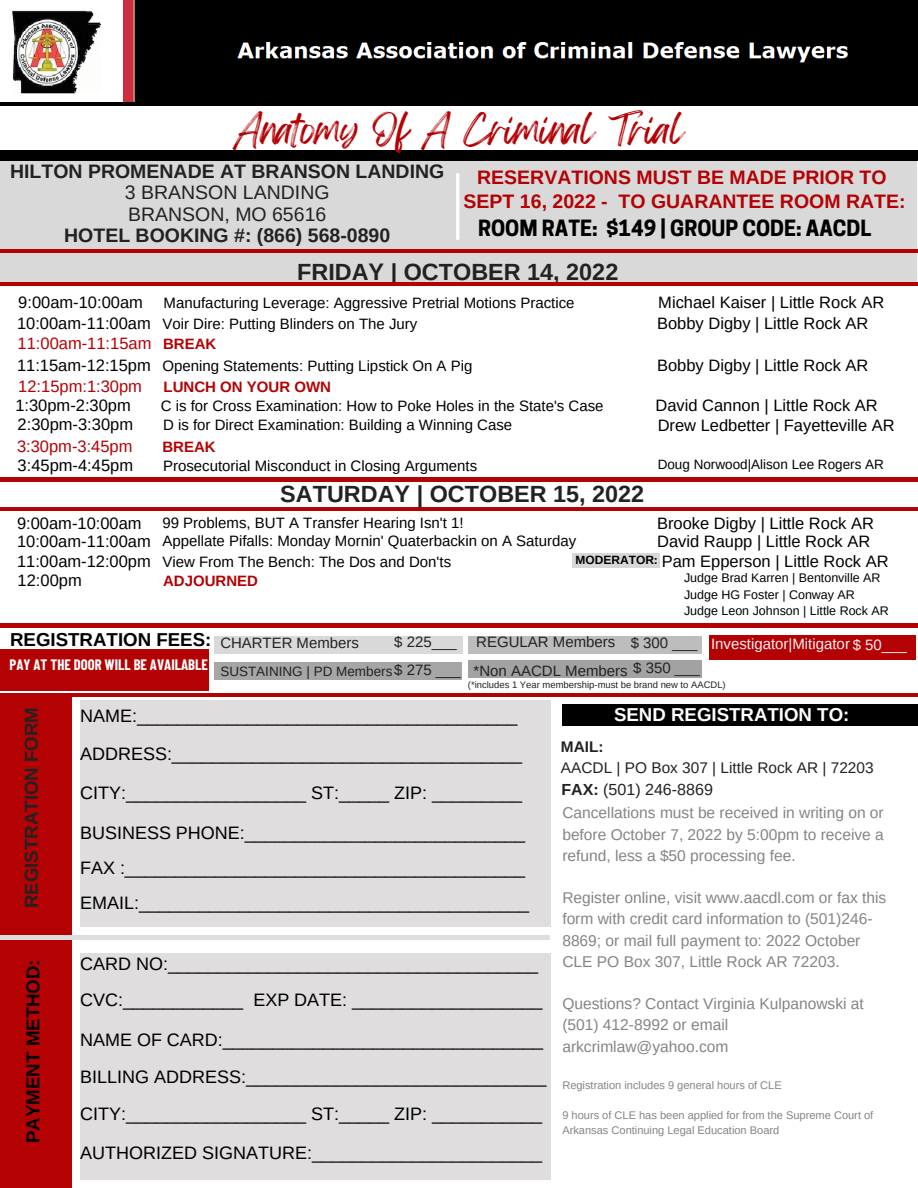
<style>
.page{position:relative;width:918px;height:1188px;background:#fff}
.page>*{position:absolute;margin:0;border:0;box-sizing:border-box;transform-origin:0 0}
.t1{font:33.75px "Feeling Passionate";color:#b40104}
.t2{font:700 23.4px "Arimo";color:#222}
.t3{font:700 21px "Cooper Hewitt";color:#000}
.t4{font:700 19.5px/23.7px "Arimo";color:#b40104;text-align:center}
.t5{font:700 19.5px "Arimo";color:#222}
.t6{font:19.5px/21.3px "Arimo";color:#222}
.t7{font:700 18.75px "Arimo";color:#000}
.t8{font:700 18.75px "Arimo";color:#fff}
.t9{font:700 18.75px "Arimo";color:#222}
.t10{font:18px/37.5px "Arimo";color:#000}
.t11{font:16.5px "Arimo";color:#000}
.t12{font:16.5px "Arimo";color:#b40104}
.t13{font:16.05px "Arimo";color:#222}
.t14{font:15.6px/21.1px "Arimo";color:#848484}
.t15{font:15.45px "Arimo";color:#222}
.t16{font:700 15.45px "Arimo";color:#222}
.t17{font:15px "Arimo";color:#000}
.t18{font:15px/28.3px "Arimo";color:#222}
.t19{font:700 15px "Arimo";color:#b40104}
.t20{font:15px "Arimo";color:#f6f2f2}
.t21{font:700 14.7px "Barlow Condensed";color:#fff}
.t22{font:13.5px "Arimo";color:#000}
.t23{font:13.5px "Arimo";color:#222}
.t24{font:12.45px/16.6px "Arimo";color:#000}
.t25{font:11.1px/14.7px "Arimo";color:#848484}
.t26{font:9.45px "Arimo";color:#222}
.s1{font-size:16.5px}
.s2{font-weight:700;font-size:15px}
.s3{font-size:15px}
.s4{font-weight:700}
</style>
<div class="page">
<img style="left:12px;top:0;width:906px;height:102px">
<div style="left:0;top:158px;width:916px;height:126px;background:#d9d9d9"></div>
<div style="left:0;top:150px;width:918px;height:11px;background:#000"></div>
<hr style="left:0;top:282px;width:918px;height:3px;background:#b40104">
<hr style="left:0;top:250px;width:918px;height:3px;background:#b40104">
<div style="left:562px;top:705px;width:356px;height:20px;background:#000"></div>
<hr style="left:0;top:693px;width:918px;height:4px;background:#b40104">
<div style="left:0;top:695px;width:71px;height:493px;background:#b40104"></div>
<hr style="left:0;top:102px;width:918px;height:4px;background:#000">
<hr style="left:456px;top:174px;width:3px;height:65px;background:#fff">
<hr style="left:0;top:936px;width:550px;height:3px;background:#dfdddd">
<div style="left:80px;top:701px;width:470px;height:226px;background:#dfdddd"></div>
<div style="left:80px;top:953px;width:470px;height:226px;background:#dfdddd"></div>
<hr style="left:0;top:478px;width:918px;height:3px;background:#b40104">
<hr style="left:0;top:507px;width:918px;height:4px;background:#b40104">
<div style="left:572px;top:553px;width:88px;height:15px;background:#d8d8d8"></div>
<hr style="left:0;top:624px;width:918px;height:3px;background:#b40104">
<div style="left:214px;top:636px;width:249px;height:18px;background:#d9d9d9"></div>
<div style="left:214px;top:662px;width:248px;height:18px;background:#a6a6a6"></div>
<div style="left:468px;top:636px;width:234px;height:18px;background:#bdbdbd"></div>
<div style="left:468px;top:660px;width:234px;height:18px;background:#a2a2a2"></div>
<div style="left:0;top:649px;width:208px;height:41px;background:#b40104"></div>
<div style="left:709px;top:635px;width:207px;height:25px;background:#b40104"></div>
<h1 class="t1" style="left:234px;top:102px;width:452px">Anatomy Of A Criminal Trial</h1>
<p class="t5" style="left:10px;top:160px;width:436px">HILTON PROMENADE AT BRANSON LANDING</p>
<p class="t6" style="left:125px;top:182px;width:206px">3 BRANSON LANDING<br>BRANSON, MO 65616</p>
<p class="t5" style="left:64px;top:224px;width:328px">HOTEL BOOKING #: (866) 568-0890</p>
<p class="t4" style="left:464px;top:166px;width:443px">RESERVATIONS MUST BE MADE PRIOR TO<br>SEPT 16, 2022 - TO GUARANTEE ROOM RATE:</p>
<p class="t3" style="left:478px;top:220px;width:395px">ROOM RATE: $149 | GROUP CODE: AACDL</p>
<p class="t2" style="left:297px;top:259px;width:323px">FRIDAY | OCTOBER 14, 2022</p>
<p class="t11" style="left:18px;top:293px;width:126px">9:00am-10:00am</p>
<p class="t17" style="left:164px;top:294px;width:412px">Manufacturing Leverage: Aggressive Pretrial Motions Practice</p>
<p class="t11" style="left:658px;top:293px;width:228px">Michael Kaiser | Little Rock AR</p>
<p class="t17" style="left:17px;top:315px;width:402px"><span class="s1">10:00am-11:00am</span> Voir Dire: Putting Blinders on The Jury</p>
<p class="t11" style="left:657px;top:314px;width:213px">Bobby Digby | Little Rock AR</p>
<p class="t12" style="left:18px;top:334px;width:200px">11:00am-11:15am <span class="s2">BREAK</span></p>
<p class="t17" style="left:17px;top:357px;width:457px"><span class="s1">11:15am-12:15pm</span> Opening Statements: Putting Lipstick On A Pig</p>
<p class="t11" style="left:657px;top:356px;width:213px">Bobby Digby | Little Rock AR</p>
<p class="t12" style="left:18px;top:377px;width:125px">12:15pm:1:30pm</p>
<p class="t19" style="left:164px;top:378px;width:169px">LUNCH ON YOUR OWN</p>
<p class="t11" style="left:15px;top:396px;width:117px">1:30pm-2:30pm</p>
<p class="t17" style="left:161px;top:397px;width:444px">C is for Cross Examination: How to Poke Holes in the State's Case</p>
<p class="t11" style="left:655px;top:396px;width:224px">David Cannon | Little Rock AR</p>
<p class="t11" style="left:18px;top:415px;width:117px">2:30pm-3:30pm</p>
<p class="t17" style="left:163px;top:417px;width:351px">D is for Direct Examination: Building a Winning Case</p>
<p class="t11" style="left:658px;top:416px;width:239px">Drew Ledbetter | Fayetteville AR</p>
<p class="t11" style="left:18px;top:457px;width:117px">3:45pm-4:45pm</p>
<p class="t17" style="left:163px;top:458px;width:316px">Prosecutorial Misconduct in Closing Arguments</p>
<p class="t22" style="left:658px;top:456px;width:228px">Doug Norwood|Alison Lee Rogers AR</p>
<p class="t12" style="left:17px;top:437px;width:117px">3:30pm-3:45pm</p>
<p class="t19" style="left:162px;top:438px;width:55px">BREAK</p>
<p class="t2" style="left:280px;top:481px;width:366px">SATURDAY | OCTOBER 15, 2022</p>
<p class="t11" style="left:17px;top:514px;width:126px">9:00am-10:00am</p>
<p class="t17" style="left:162px;top:515px;width:303px">99 Problems, BUT A Transfer Hearing Isn't 1!</p>
<p class="t11" style="left:657px;top:514px;width:218px">Brooke Digby | Little Rock AR</p>
<p class="t17" style="left:17px;top:533px;width:561px"><span class="s1">10:00am-11:00am</span> Appellate Pifalls: Monday Mornin' Quaterbackin on A Saturday</p>
<p class="t11" style="left:657px;top:532px;width:215px">David Raupp | Little Rock AR</p>
<p class="t17" style="left:17px;top:553px;width:436px"><span class="s1">11:00am-12:00pm</span> View From The Bench: The Dos and Don'ts</p>
<p class="t11" style="left:575px;top:552px;width:315px"><sup>MODERATOR:</sup> Pam Epperson | Little Rock AR</p>
<p class="t11" style="left:18px;top:571px;width:66px">12:00pm</p>
<p class="t19" style="left:163px;top:572px;width:96px">ADJOURNED</p>
<p class="t24" style="left:684px;top:570px;width:206px">Judge Brad Karren | Bentonville AR<br>Judge HG Foster | Conway AR<br>Judge Leon Johnson | Little Rock AR</p>
<p class="t20" style="left:711px;top:635px;width:197px">Investigator|Mitigator $ 50___</p>
<p class="t7" style="left:10px;top:629px;width:350px">REGISTRATION FEES: <sub>CHARTER</sub> <sub>Members</sub></p>
<p class="t18" style="left:394px;top:628px;width:64px">$ 225___</p>
<p class="t23" style="left:220px;top:663px;width:242px">SUSTAINING | PD Members<span class="s3">$ 275 ___</span></p>
<p class="t18" style="left:474px;top:628px;width:225px">REGULAR Members $ 300 ___ *Non AACDL Members</p>
<p class="t26" style="left:468px;top:679px;width:259px">(*includes 1 Year membership-must be brand new to AACDL)</p>
<p class="t21" style="left:10px;top:656px;width:200px">PAY AT THE DOOR WILL BE AVAILABLE</p>
<p class="t18" style="left:633px;top:653px;width:68px">$ 350 ___</p>
<p class="t9" style="left:21px;top:908px;width:203px;rotate:-90deg">REGISTRATION FORM</p>
<p class="t7" style="left:23px;top:1143px;width:185px;rotate:-90deg">PAYMENT METHOD:</p>
<p class="t10" style="left:80px;top:697px;width:444px;line-height:38.5px">NAME:______________________________________<br>ADDRESS:___________________________________<br>CITY:__________________ ST:_____ ZIP: _________</p>
<p class="t10" style="left:80px;top:816px;width:451px;line-height:35px">BUSINESS PHONE:____________________________<br>FAX :________________________________________<br>EMAIL:_______________________________________</p>
<p class="t10" style="left:80px;top:945px;width:464px;line-height:36.3px">CARD NO:_____________________________________<br>CVC:____________ EXP DATE: ___________________</p>
<p class="t10" style="left:80px;top:1021px;width:468px">NAME OF CARD:________________________________ BILLING ADDRESS:______________________________ CITY:__________________ ST:_____ ZIP: ___________ AUTHORIZED SIGNATURE:_______________________</p>
<p class="t8" style="left:614px;top:704px;width:237px">SEND REGISTRATION TO:</p>
<p class="t16" style="left:561px;top:738px;width:44px">MAIL:</p>
<p class="t15" style="left:561px;top:759px;width:314px">AACDL | PO Box 307 | Little Rock AR | 72203</p>
<p class="t13" style="left:561px;top:781px;width:153px"><span class="s4">FAX:</span> (501) 246-8869</p>
<p class="t14" style="left:562px;top:802px;width:323px;text-align:justify">Cancellations must be received in writing on or before October 7, 2022 by 5:00pm to receive a refund, less a $50 processing fee.</p>
<p class="t14" style="left:562px;top:887px;width:326px">Register online, visit www.aacdl.com or fax this form with credit card information to (501)246- 8869; or mail full payment to: 2022 October CLE PO Box 307, Little Rock AR 72203.</p>
<p class="t14" style="left:562px;top:993px;width:303px">Questions? Contact Virginia Kulpanowski at (501) 412-8992 or email arkcrimlaw@yahoo.com</p>
<p class="t25" style="left:562px;top:1078px;width:221px">Registration includes 9 general hours of CLE</p>
<p class="t25" style="left:562px;top:1108px;width:312px">9 hours of CLE has been applied for from the Supreme Court of<br>Arkansas Continuing Legal Education Board</p>
</div>
